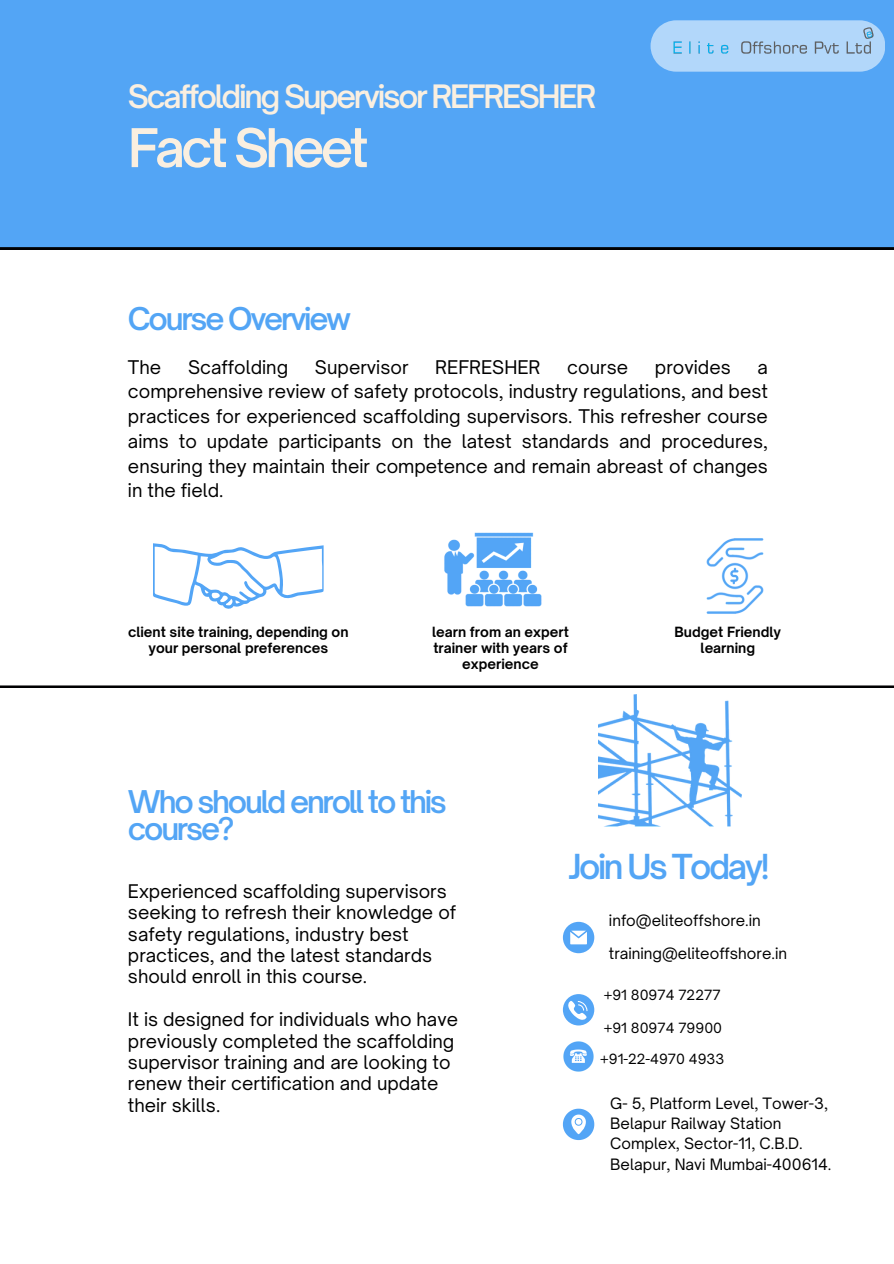
<style>
.page{position:relative;width:894px;height:1264px;background:#fff}
.page>*{position:absolute;margin:0;border:0;box-sizing:border-box;transform-origin:0 0}
.t1{font:600 51px "Open Sauce One";letter-spacing:-.075em;color:#faefe0}
.t2{font:600 33px "Open Sauce One";letter-spacing:-.075em;color:#53a5f5}
.t3{font:600 30.9px "Open Sauce One";letter-spacing:-.075em;color:#faefe0}
.t4{font:600 30px/27px "Open Sauce One";letter-spacing:-.075em;color:#53a5f5}
.t5{font:18px/24.8px "Open Sauce One";color:#000001}
.t6{font:15px/20.2px "Open Sauce One";color:#000001}
.t7{font:700 13.5px/15.8px "Open Sauce One";color:#000001;text-align:center}
.t8{font:13.5px "Open Sauce One";color:#000001}
</style>
<div class="page">
<svg style="left:0;top:249px;width:893px;height:438px"></svg>
<div style="left:0;top:0;width:893px;height:249px;background:#53a5f5"></div>
<svg style="left:650px;top:20px;width:235px;height:52px;background:#a5d0f9"></svg>
<img style="left:661px;top:24px;width:224px;height:33px">
<svg style="left:153px;top:543px;width:170px;height:66px"></svg>
<img style="left:434px;top:532px;width:116px;height:78px">
<img style="left:696px;top:537px;width:77px;height:77px">
<svg style="left:562px;top:994px;width:32px;height:31px"></svg>
<svg style="left:562px;top:921px;width:32px;height:32px"></svg>
<svg style="left:562px;top:1108px;width:32px;height:32px"></svg>
<img style="left:563px;top:1041px;width:31px;height:31px">
<img style="left:598px;top:694px;width:143px;height:133px">
<h2 class="t3" style="left:128px;top:77px;width:469px">Scaffolding Supervisor REFRESHER</h2>
<p class="t1" style="left:128px;top:116px;width:242px">Fact Sheet</p>
<h1 class="t4" style="left:128px;top:305px;width:225px">Course Overview</h1>
<h2 class="t5" style="left:128px;top:354px;width:35px">The</h2>
<h2 class="t5" style="left:188px;top:354px;width:102px">Scaffolding</h2>
<h2 class="t5" style="left:315px;top:354px;width:95px">Supervisor</h2>
<h2 class="t5" style="left:435px;top:354px;width:107px">REFRESHER</h2>
<h2 class="t5" style="left:567px;top:354px;width:62px">course</h2>
<h2 class="t5" style="left:654px;top:354px;width:77px">provides</h2>
<h2 class="t5" style="left:128px;top:354px;width:641px;text-align:justify;text-indent:629px">a comprehensive review of safety protocols, industry regulations, and best practices for experienced scaffolding supervisors. This refresher course aims to update participants on the latest standards and procedures, ensuring they maintain their competence and remain abreast of changes in the field.</h2>
<p class="t7" style="left:128px;top:624px;width:222px">client site training, depending on your personal preferences</p>
<p class="t7" style="left:432px;top:624px;width:138px">learn from an expert trainer with years of experience</p>
<p class="t7" style="left:674px;top:624px;width:108px">Budget Friendly learning</p>
<h4 class="t4" style="left:128px;top:787px;width:320px">Who should enroll to this course?</h4>
<p class="t5" style="left:128px;top:880px;width:329px;line-height:21.3px">Experienced scaffolding supervisors seeking to refresh their knowledge of safety regulations, industry best practices, and the latest standards should enroll in this course.</p>
<p class="t5" style="left:128px;top:1008px;width:331px;line-height:21.5px">It is designed for individuals who have previously completed the scaffolding supervisor training and are looking to renew their certification and update their skills.</p>
<h4 class="t2" style="left:568px;top:846px;width:202px">Join Us Today!</h4>
<h2 class="t6" style="left:608px;top:910px;width:153px">info@eliteoffshore.in</h2>
<p class="t6" style="left:608px;top:943px;width:179px">training@eliteoffshore.in</p>
<p class="t8" style="left:603px;top:986px;width:118px">+91 80974 72277</p>
<h3 class="t8" style="left:603px;top:1019px;width:120px">+91 80974 79900</h3>
<p class="t8" style="left:600px;top:1050px;width:126px">+91-22-4970 4933</p>
<h3 class="t6" style="left:610px;top:1093px;width:222px">G- 5, Platform Level, Tower-3,<br>Belapur Railway Station<br>Complex, Sector-11, C.B.D.<br>Belapur, Navi Mumbai-400614.</h3>
</div>
